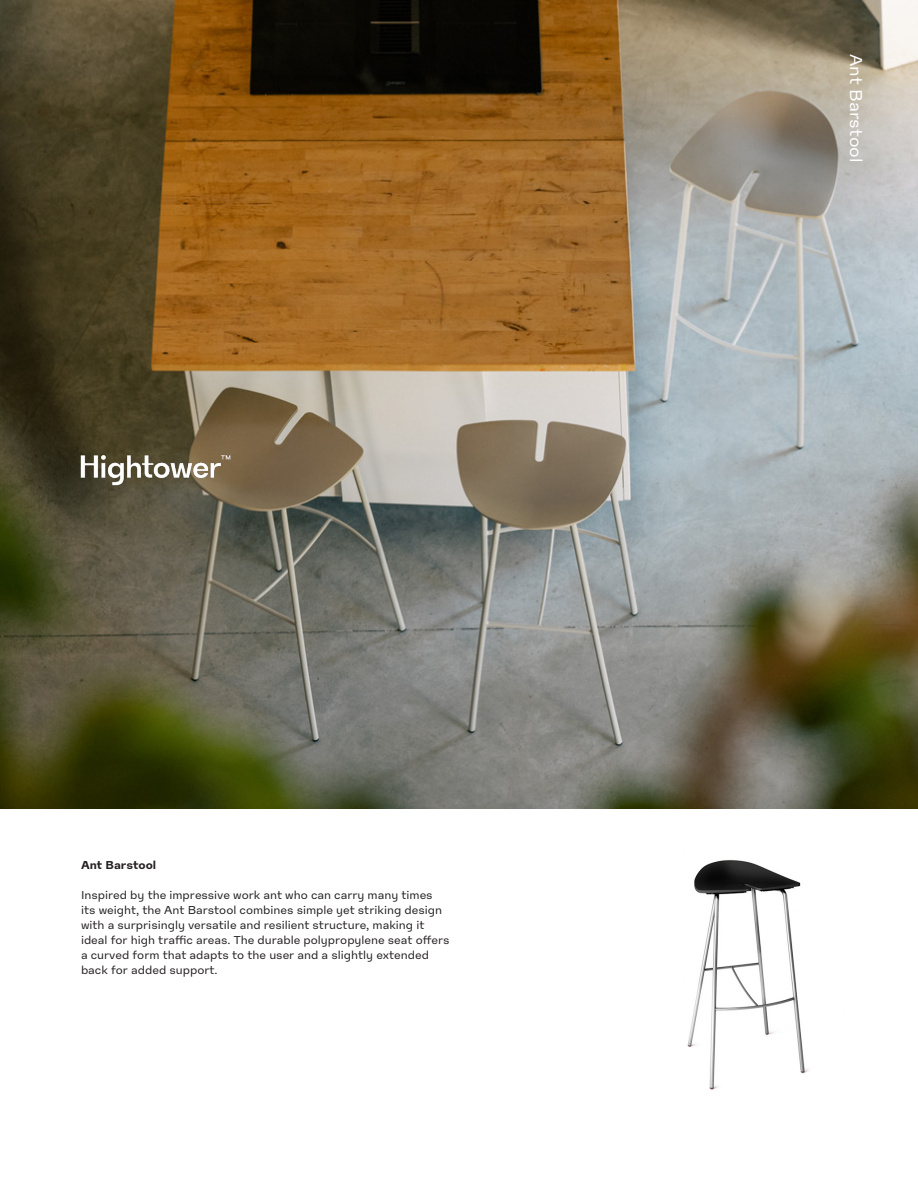
<style>
.page{position:relative;width:918px;height:1188px;background:#fff}
.page>*{position:absolute;margin:0;border:0;box-sizing:border-box;transform-origin:0 0}
.Body_Copy{font:18px "High Sans Text";color:#fff}
.Body_Copy-2{font:12px/15px "High Sans Text";color:#231f20}
.Body_Copy-3{font:700 12px "High Sans Text";color:#231f20}
</style>
<div class="page">
<img style="left:0;top:0;width:918px;height:809px">
<img style="left:77px;top:450px;width:156px;height:40px">
<img style="left:687px;top:860px;width:122px;height:230px">
<p class="Body_Copy-3" style="left:81px;top:857px;width:77px">Ant Barstool</p>
<p class="Body_Copy-2" style="left:81px;top:887px;width:370px">Inspired by the impressive work ant who can carry many times its weight, the Ant Barstool combines simple yet striking design with a surprisingly versatile and resilient structure, making it ideal for high traffic areas. The durable polypropylene seat offers a curved form that adapts to the user and a slightly extended back for added support.</p>
<p class="Body_Copy" style="left:867px;top:54px;width:110px;rotate:90deg">Ant Barstool</p>
</div>
